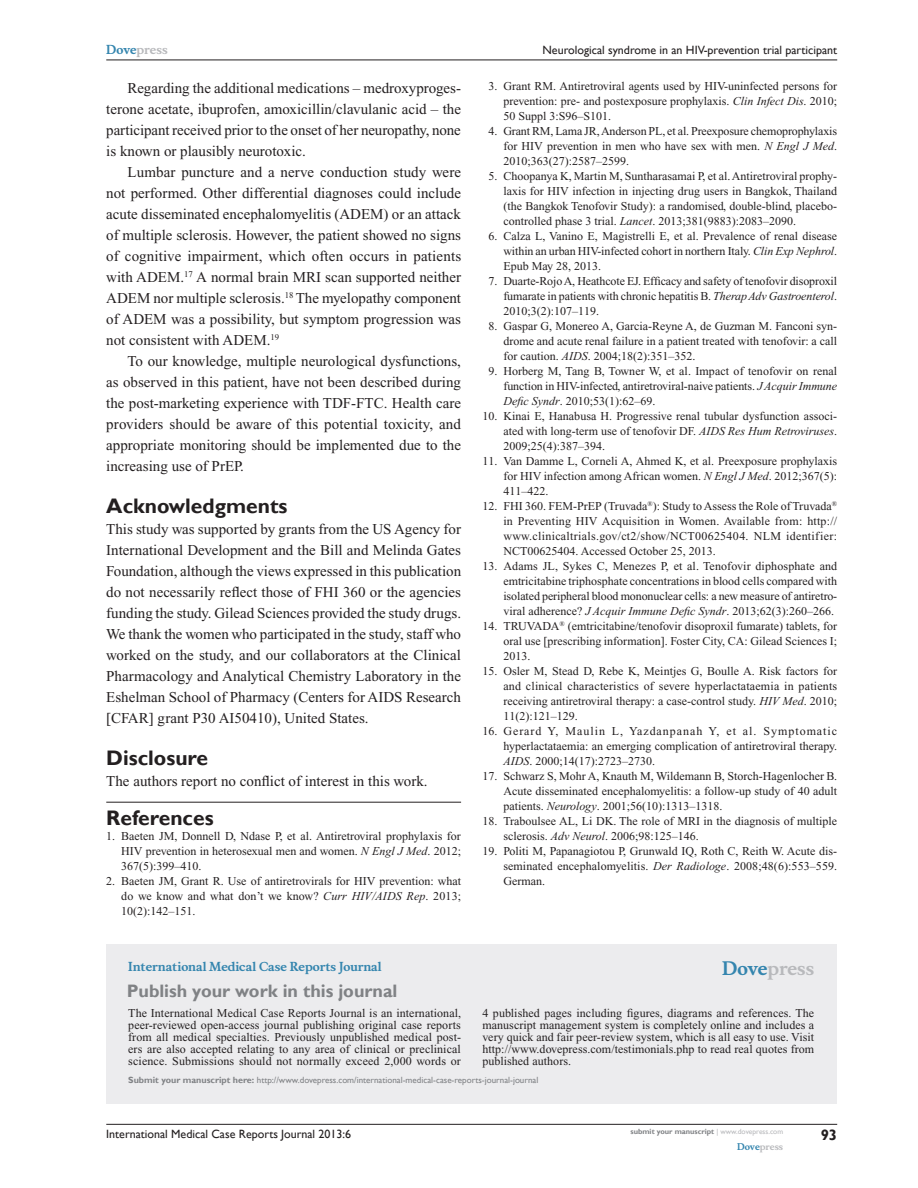
<style>
.page{position:relative;width:918px;height:1188px;background:#fff}
.page>*{position:absolute;margin:0;border:0;box-sizing:border-box;transform-origin:0 0}
.RefH{font:700 21px "Gill Sans";color:#231f20}
.PromBx-H1{font:700 18px "Gill Sans";color:#808285}
.PromBx-Brand{font:700 18px "Musee";color:#b8b9bc}
.Tx{font:15px/21px "Times New Roman";color:#231f20;text-align:justify}
.TxF{font:15px/21px "Times New Roman";color:#231f20;text-align:justify}
.RunFolio-R{font:700 15px "Gill Sans";color:#231f20}
.RefNL2{font:12px/15px "Times New Roman";color:#231f20;text-align:justify}
.PromBx-Tx{font:12px/12px "Times New Roman";letter-spacing:.005em;color:#231f20;text-align:justify}
.RefNL1{font:12px/15px "Times New Roman";color:#231f20;text-align:justify}
.RunH-R{font:12px "Gill Sans";color:#231f20}
.RunF-R{font:12px "Gill Sans";color:#231f20}
.PromBx-JrnlName{font:700 12px "Musee";color:#3485ae}
.RunH-Brand-R{font:700 12px "Musee";color:#b8b9bc}
.PromBx-SubmitMssWebA{font:9px "Gill Sans";color:#808285}
.RunF-Brand-R{font:700 9px "Musee";color:#b8b9bc}
.RunF-SubmityourMS-R{font:700 7.5px "Gill Sans";color:#808285}
.s1{color:#3485ae}
.s2{font-style:italic}
.s3{font-weight:700}
.s4{font-weight:400;color:#b8b9bc}
</style>
<div class="page">
<div style="left:106px;top:944px;width:731px;height:159px;background:#ececee"></div>
<hr style="left:106px;top:1124px;width:731px;height:1px;background:#231f20">
<hr style="left:106px;top:60px;width:731px;height:1px;background:#231f20">
<hr style="left:106px;top:802px;width:355px;height:1px;background:#231f20">
<p class="RunH-Brand-R" style="left:106px;top:43px;width:63px"><span class="s1">Dove</span>press</p>
<p class="RunH-R" style="left:543px;top:43px;width:296px">Neurological syndrome in an HIV-prevention trial participant</p>
<p class="Tx" style="left:106px;top:77px;width:356px;text-indent:21px">Regarding the additional medications – medroxyproges&shy;terone acetate, ibuprofen, amoxicillin/clavulanic acid – the participant received prior to the onset of her neuropathy, none is known or plausibly neurotoxic.</p>
<p class="Tx" style="left:106px;top:161px;width:357px;text-indent:21px">Lumbar puncture and a nerve conduction study were not performed. Other differential diagnoses could include acute disseminated encephalomyelitis (ADEM) or an attack of multiple sclerosis. However, the patient showed no signs of cognitive impairment, which often occurs in patients with ADEM.<sup>17</sup> A normal brain MRI scan supported neither ADEM nor multiple sclerosis.<sup>18</sup> The myelopathy component of ADEM was a possibility, but symptom progression was not consistent with ADEM.<sup>19</sup></p>
<p class="Tx" style="left:106px;top:350px;width:356px;text-indent:21px">To our knowledge, multiple neurological dysfunctions, as observed in this patient, have not been described during the post-marketing experience with TDF-FTC. Health care providers should be aware of this potential toxicity, and appropriate monitoring should be implemented due to the increasing use of PrEP.</p>
<h1 class="RefH" style="left:106px;top:493px;width:183px">Acknowledgments</h1>
<p class="TxF" style="left:106px;top:518px;width:357px">This study was supported by grants from the US Agency for International Development and the Bill and Melinda Gates Foundation, although the views expressed in this publication do not necessarily reflect those of FHI 360 or the agencies funding the study. Gilead Sciences provided the study drugs.<br>We thank the women who participated in the study, staff who worked on the study, and our collaborators at the Clinical Pharmacology and Analytical Chemistry Laboratory in the Eshelman School of Pharmacy (Centers for AIDS Research [CFAR] grant P30 AI50410), United States.</p>
<h1 class="RefH" style="left:106px;top:745px;width:103px">Disclosure</h1>
<p class="TxF" style="left:106px;top:770px;width:323px">The authors report no conflict of interest in this work.</p>
<p class="RefH" style="left:106px;top:805px;width:109px">References</p>
<p class="RefNL1" style="left:121px;top:829px;width:341px;text-indent:-15px">1. Baeten JM, Donnell D, Ndase P, et al. Antiretroviral prophylaxis for HIV prevention in heterosexual men and women. <span class="s2">N Engl J Med</span>. 2012; 367(5):399–410.</p>
<p class="RefNL1" style="left:121px;top:874px;width:341px;text-indent:-15px">2. Baeten JM, Grant R. Use of antiretrovirals for HIV prevention: what do we know and what don’t we know? <span class="s2">Curr HIV/AIDS Rep</span>. 2013; 10(2):142–151.</p>
<p class="RefNL2" style="left:503px;top:79px;width:335px;text-indent:-15px">3. Grant RM. Antiretroviral agents used by HIV-uninfected persons for prevention: pre- and postexposure prophylaxis. <span class="s2">Clin Infect Dis</span>. 2010; 50 Suppl 3:S96–S101.</p>
<p class="RefNL2" style="left:503px;top:124px;width:335px;text-indent:-15px">4. Grant RM, Lama JR, Anderson PL, et al. Preexposure chemoprophylaxis for HIV prevention in men who have sex with men. <span class="s2">N Engl J Med</span>.<br>2010;363(27):2587–2599.</p>
<p class="RefNL2" style="left:503px;top:169px;width:335px;text-indent:-15px">5. Choopanya K, Martin M, Suntharasamai P, et al. Antiretroviral prophy&shy;laxis for HIV infection in injecting drug users in Bangkok, Thailand (the Bangkok Tenofovir Study): a randomised, double-blind, placebo&shy;controlled phase 3 trial. <span class="s2">Lancet</span>. 2013;381(9883):2083–2090.</p>
<p class="RefNL2" style="left:503px;top:229px;width:335px;text-indent:-15px">6. Calza L, Vanino E, Magistrelli E, et al. Prevalence of renal disease within an urban HIV-infected cohort in northern Italy. <span class="s2">Clin Exp Nephrol</span>.<br>Epub May 28, 2013.</p>
<p class="RefNL2" style="left:503px;top:274px;width:335px;text-indent:-15px">7. Duarte-Rojo A, Heathcote EJ. Efficacy and safety of tenofovir disoproxil fumarate in patients with chronic hepatitis B. <span class="s2">Therap Adv Gastroenterol</span>.<br>2010;3(2):107–119.</p>
<p class="RefNL2" style="left:503px;top:319px;width:335px;text-indent:-15px">8. Gaspar G, Monereo A, Garcia-Reyne A, de Guzman M. Fanconi syn&shy;drome and acute renal failure in a patient treated with tenofovir: a call for caution. <span class="s2">AIDS</span>. 2004;18(2):351–352.</p>
<p class="RefNL2" style="left:503px;top:364px;width:335px;text-indent:-15px">9. Horberg M, Tang B, Towner W, et al. Impact of tenofovir on renal function in HIV-infected, antiretroviral-naive patients. <span class="s2">J Acquir Immune Defic Syndr</span>. 2010;53(1):62–69.</p>
<p class="RefNL2" style="left:503px;top:409px;width:335px;text-indent:-21px">10. Kinai E, Hanabusa H. Progressive renal tubular dysfunction associ&shy;ated with long-term use of tenofovir DF. <span class="s2">AIDS Res Hum Retroviruses</span>.<br>2009;25(4):387–394.</p>
<p class="RefNL2" style="left:503px;top:454px;width:335px;text-indent:-21px">11. Van Damme L, Corneli A, Ahmed K, et al. Preexposure prophylaxis for HIV infection among African women. <span class="s2">N Engl J Med</span>. 2012;367(5):<br>411–422.</p>
<p class="RefNL2" style="left:503px;top:499px;width:335px;text-indent:-21px">12. FHI 360. FEM-PrEP (Truvada<sup>®</sup>): Study to Assess the Role of Truvada<sup>® </sup>in Preventing HIV Acquisition in Women. Available from: http:// www.clinicaltrials.gov/ct2/show/NCT00625404. NLM identifier:<br>NCT00625404. Accessed October 25, 2013.</p>
<p class="RefNL2" style="left:503px;top:559px;width:335px;text-indent:-21px">13. Adams JL, Sykes C, Menezes P, et al. Tenofovir diphosphate and emtricitabine triphosphate concentrations in blood cells compared with isolated peripheral blood mononuclear cells: a new measure of antiretro&shy;viral adherence? <span class="s2">J Acquir Immune Defic Syndr</span>. 2013;62(3):260–266.</p>
<p class="RefNL2" style="left:503px;top:619px;width:335px;text-indent:-21px">14. TRUVADA<sup>®</sup> (emtricitabine/tenofovir disoproxil fumarate) tablets, for oral use [prescribing information]. Foster City, CA: Gilead Sciences I; 2013.</p>
<p class="RefNL2" style="left:503px;top:664px;width:335px;text-indent:-21px">15. Osler M, Stead D, Rebe K, Meintjes G, Boulle A. Risk factors for and clinical characteristics of severe hyperlactataemia in patients receiving antiretroviral therapy: a case-control study. <span class="s2">HIV Med</span>. 2010; 11(2):121–129.</p>
<p class="RefNL2" style="left:503px;top:724px;width:335px;text-indent:-21px">16. Gerard Y, Maulin L, Yazdanpanah Y, et al. Symptomatic hyperlactataemia: an emerging complication of antiretroviral therapy.<br><span class="s2">AIDS</span>. 2000;14(17):2723–2730.</p>
<p class="RefNL2" style="left:503px;top:769px;width:335px;text-indent:-21px">17. Schwarz S, Mohr A, Knauth M, Wildemann B, Storch-Hagenlocher B.<br>Acute disseminated encephalomyelitis: a follow-up study of 40 adult patients. <span class="s2">Neurology</span>. 2001;56(10):1313–1318.</p>
<p class="RefNL2" style="left:503px;top:814px;width:335px;text-indent:-21px">18. Traboulsee AL, Li DK. The role of MRI in the diagnosis of multiple sclerosis. <span class="s2">Adv Neurol</span>. 2006;98:125–146.</p>
<p class="RefNL2" style="left:503px;top:844px;width:335px;text-indent:-21px">19. Politi M, Papanagiotou P, Grunwald IQ, Roth C, Reith W. Acute dis&shy;seminated encephalomyelitis. <span class="s2">Der Radiologe</span>. 2008;48(6):553–559.<br>German.</p>
<p class="PromBx-JrnlName" style="left:128px;top:959px;width:255px">International Medical Case Reports Journal</p>
<p class="PromBx-H1" style="left:127px;top:980px;width:272px">Publish your work in this journal</p>
<p class="PromBx-Brand" style="left:722px;top:958px;width:94px"><span class="s1">Dove</span>press</p>
<p class="PromBx-Tx" style="left:128px;top:1007px;width:334px">The International Medical Case Reports Journal is an international, peer-reviewed open-access journal publishing original case reports from all medical specialties. Previously unpublished medical post&shy;ers are also accepted relating to any area of clinical or preclinical science. Submissions should not normally exceed 2,000 words or</p>
<p class="PromBx-Tx" style="left:482px;top:1007px;width:333px">4 published pages including figures, diagrams and references. The manuscript management system is completely online and includes a very quick and fair peer-review system, which is all easy to use. Visit http://www.dovepress.com/testimonials.php to read real quotes from published authors.</p>
<p class="PromBx-SubmitMssWebA" style="left:128px;top:1075px;width:412px"><span class="s3">Submit your manuscript here:</span> http://www.dovepress.com/international-medical-case-reports-journal-journal</p>
<p class="RunF-R" style="left:106px;top:1127px;width:246px">International Medical Case Reports Journal 2013:6</p>
<p class="RunF-SubmityourMS-R" style="left:631px;top:1127px;width:154px">submit your manuscript <span class="s4">| www.dovepress.com</span></p>
<p class="RunF-Brand-R" style="left:737px;top:1141px;width:48px"><span class="s1">Dove</span>press</p>
<p class="RunFolio-R" style="left:821px;top:1126px;width:18px">93</p>
</div>
